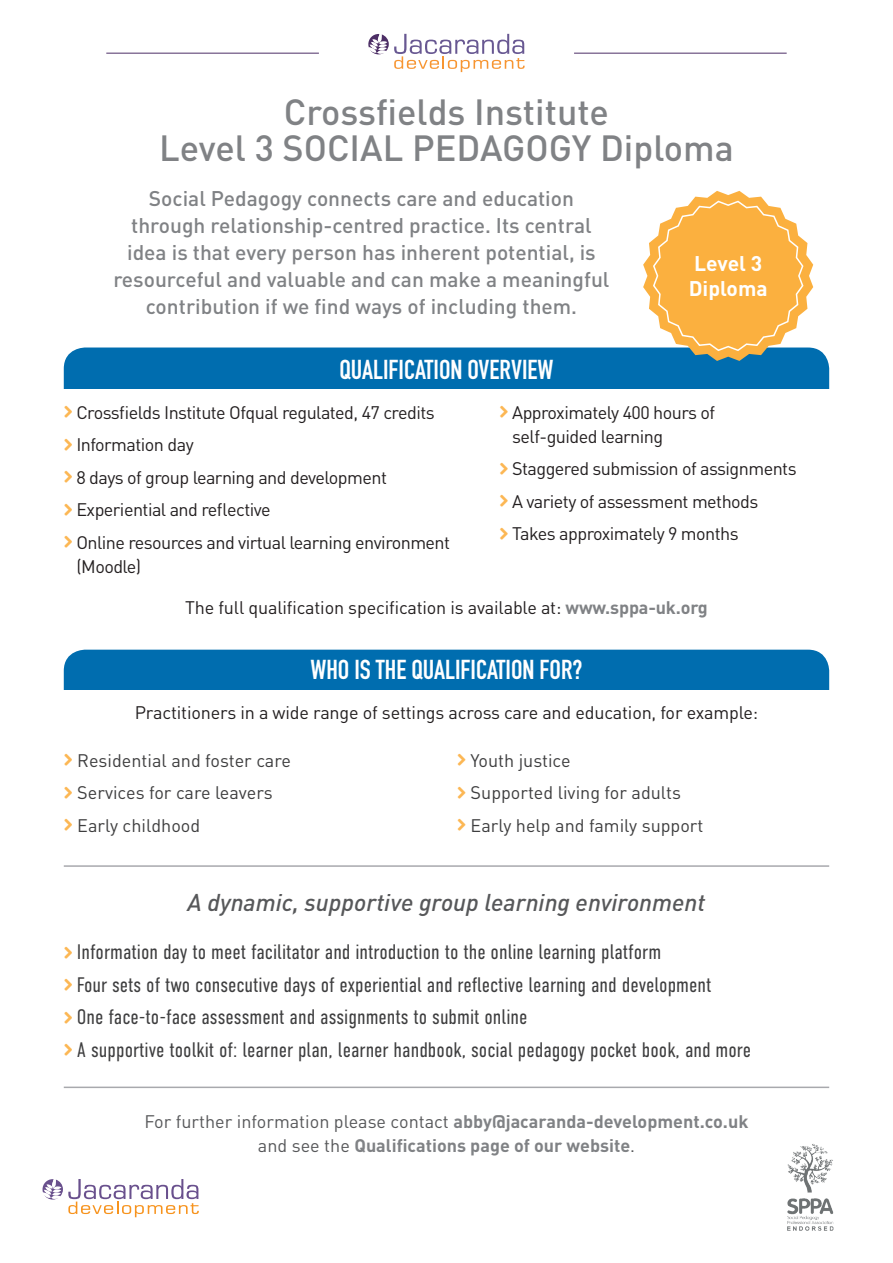
<style>
.page{position:relative;width:893px;height:1263px;background:#fff}
.page>*{position:absolute;margin:0;border:0;box-sizing:border-box;transform-origin:0 0}
.t1{font:500 36px/36px "DIN";color:#808285;text-align:center}
.t2{font:27px "DIN Engschrift Std";color:#fff}
.t3{font:italic 500 24px "DIN";color:#57585a}
.t4{font:300 21px/32.5px "DIN Condensed";color:#3e3e3f}
.t5{font:500 21px/27px "DIN";color:#808285;text-align:center}
.t6{font:700 21px/25.2px "DIN";color:#fff}
.t7{font:18px/32.5px "DIN";letter-spacing:-.03em;color:#231f20}
.t8{font:18px "DIN";letter-spacing:-.01em;color:#231f20}
.t9{font:18px/32.5px "DIN";color:#3e3e3f}
.t10{font:700 18px/24px "DIN";color:#808285;text-align:center}
.s1{font-weight:700;color:#808285}
.s2{font-weight:400;color:#57585a}
</style>
<div class="page">
<div style="left:64px;top:347px;width:765px;height:42px;background:#006daf"></div>
<hr style="left:574px;top:53px;width:213px;height:1px;background:#4d2f66">
<hr style="left:106px;top:53px;width:213px;height:1px;background:#4d2f66">
<svg style="left:368px;top:34px;width:157px;height:38px"></svg>
<img style="left:787px;top:1144px;width:47px;height:87px">
<svg style="left:43px;top:1179px;width:156px;height:38px"></svg>
<div style="left:64px;top:650px;width:765px;height:40px;background:#006daf"></div>
<svg style="left:643px;top:191px;width:170px;height:170px"></svg>
<hr style="left:64px;top:865px;width:765px;height:2px;background:#a8a9ad">
<hr style="left:64px;top:1086px;width:765px;height:2px;background:#a8a9ad">
<h1 class="t1" style="left:159px;top:93px;width:576px">Crossfields Institute<br>Level 3 SOCIAL PEDAGOGY Diploma</h1>
<p class="t5" style="left:113px;top:184px;width:497px">Social Pedagogy connects care and education through relationship-centred practice. Its central idea is that every person has inherent potential, is resourceful and valuable and can make a meaningful contribution if we find ways of including them.</p>
<p class="t6" style="left:689px;top:250px;width:80px">Level 3<br>Diploma</p>
<h2 class="t2" style="left:339px;top:354px;width:216px">QUALIFICATION OVERVIEW</h2>
<p class="t7" style="left:76px;top:395px;width:375px">Crossfields Institute Ofqual regulated, 47 credits Information day<br>8 days of group learning and development Experiential and reflective<br>Online resources and virtual learning environment</p>
<p class="t7" style="left:76px;top:549px;width:66px">(Moodle)</p>
<p class="t7" style="left:512px;top:400px;width:204px;line-height:24px">Approximately 400 hours of self-guided learning</p>
<p class="t7" style="left:512px;top:452px;width:286px">Staggered submission of assignments<br>A variety of assessment methods<br>Takes approximately 9 months</p>
<p class="t8" style="left:185px;top:596px;width:524px">The full qualification specification is available at: <span class="s1">www.sppa-uk.org</span></p>
<h2 class="t2" style="left:310px;top:654px;width:274px">WHO IS THE QUALIFICATION FOR?</h2>
<p class="t8" style="left:135px;top:701px;width:625px">Practitioners in a wide range of settings across care and education, for example:</p>
<p class="t9" style="left:77px;top:744px;width:215px">Residential and foster care<br>Services for care leavers<br>Early childhood</p>
<p class="t9" style="left:471px;top:744px;width:234px">Youth justice<br>Supported living for adults<br>Early help and family support</p>
<h3 class="t3" style="left:188px;top:887px;width:519px">A dynamic, supportive group learning environment</h3>
<p class="t4" style="left:77px;top:936px;width:676px">Information day to meet facilitator and introduction to the online learning platform<br>Four sets of two consecutive days of experiential and reflective learning and development<br>One face-to-face assessment and assignments to submit online<br>A supportive toolkit of: learner plan, learner handbook, social pedagogy pocket book, and more</p>
<p class="t10" style="left:144px;top:1108px;width:605px"><span class="s2">For further information please contact</span> abby@jacaranda-development.co.uk <span class="s2">and see the</span> Qualifications page of our website<span class="s2">.</span></p>
</div>
